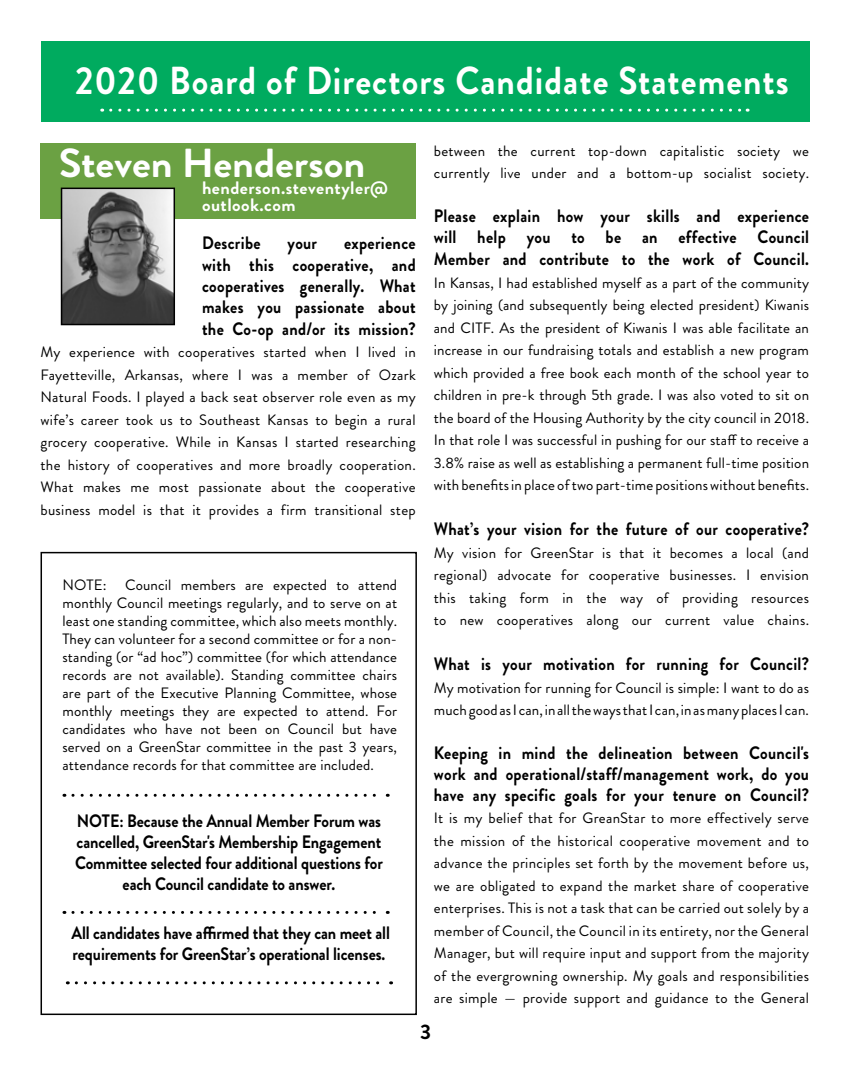
<style>
.page{position:relative;width:851px;height:1080px;background:#fff}
.page>*{position:absolute;margin:0;border:0;box-sizing:border-box;transform-origin:0 0}
.t1{font:700 40.5px "Brandon Grotesque";color:#fff;scale:1.04 1}
.t2{font:700 39px "Brandon Grotesque";letter-spacing:.03em;color:#fff;scale:.91 1}
.t3{font:700 21px "Brandon Grotesque";color:#000}
.t4{font:700 18px/21px "Brandon Grotesque";color:#000;text-align:justify;scale:.9 1}
.t5{font:700 18px "Brandon Grotesque";letter-spacing:.02em;color:#000;scale:.9 1}
.t6{font:700 18px/16.5px "Brandon Grotesque";letter-spacing:.025em;color:#fff}
.t7{font:15px/22.5px "Brandon Grotesque";letter-spacing:.02em;color:#000;text-align:justify}
</style>
<div class="page">
<div style="left:41px;top:41px;width:768px;height:81px;background:#00ab5f"></div>
<svg style="left:111px;top:109px;width:637px;height:3px"></svg>
<div style="left:40px;top:143px;width:376px;height:75px;background:#6ba143"></div>
<img style="left:64px;top:191px;width:108px;height:131px">
<div style="left:61px;top:188px;width:114px;height:137px;border:2px solid #000"></div>
<svg style="left:76px;top:981px;width:315px;height:3px"></svg>
<div style="left:40px;top:552px;width:377px;height:463px;border:2px solid #000"></div>
<svg style="left:73px;top:794px;width:315px;height:3px"></svg>
<svg style="left:73px;top:911px;width:315px;height:3px"></svg>
<h2 class="t2" style="left:75px;top:53px;width:785px">2020 Board of Directors Candidate Statements</h2>
<h1 class="t1" style="left:59px;top:135px;width:296px">Steven Henderson</h1>
<p class="t6" style="left:202px;top:180px;width:188px">henderson.steventyler@ outlook.com</p>
<p class="t5" style="left:202px;top:231px;width:67px">Describe</p>
<p class="t4" style="left:287px;top:233px;width:34px">your</p>
<p class="t4" style="left:202px;top:233px;width:239px;line-height:21.5px;text-indent:142px">experience with this cooperative, and cooperatives generally. What makes you passionate about the Co-op and/or its mission?</p>
<p class="t7" style="left:40px;top:341px;width:377px">My experience with cooperatives started when I lived in Fayetteville, Arkansas, where I was a member of Ozark Natural Foods. I played a back seat observer role even as my wife’s career took us to Southeast Kansas to begin a rural grocery cooperative. While in Kansas I started researching the history of cooperatives and more broadly cooperation.<br>What makes me most passionate about the cooperative business model is that it provides a firm transitional step</p>
<p class="t7" style="left:62px;top:576px;width:336px;line-height:18px">NOTE: Council members are expected to attend monthly Council meetings regularly, and to serve on at least one standing committee, which also meets monthly.<br>They can volunteer for a second committee or for a non&shy;standing (or “ad hoc”) committee (for which attendance records are not available). Standing committee chairs are part of the Executive Planning Committee, whose monthly meetings they are expected to attend. For candidates who have not been on Council but have served on a GreenStar committee in the past 3 years, attendance records for that committee are included.</p>
<p class="t4" style="left:75px;top:811px;width:343px;text-align:center">NOTE: Because the Annual Member Forum was cancelled, GreenStar's Membership Engagement Committee selected four additional questions for each Council candidate to answer.</p>
<p class="t4" style="left:71px;top:923px;width:355px">All candidates have affirmed that they can meet all requirements for GreenStar’s operational licenses.</p>
<p class="t7" style="left:434px;top:140px;width:377px">between the current top-down capitalistic society we currently live under and a bottom-up socialist society.</p>
<p class="t4" style="left:434px;top:205px;width:418px;line-height:21.8px">Please explain how your skills and experience will help you to be an effective Council Member and contribute to the work of Council.</p>
<p class="t7" style="left:434px;top:272px;width:377px">In Kansas, I had established myself as a part of the community by joining (and subsequently being elected president) Kiwanis and CITF. As the president of Kiwanis I was able facilitate an increase in our fundraising totals and establish a new program which provided a free book each month of the school year to children in pre-k through 5th grade. I was also voted to sit on the board of the Housing Authority by the city council in 2018.<br>In that role I was successful in pushing for our staff to receive a 3.8% raise as well as establishing a permanent full-time position with benefits in place of two part-time positions without benefits.</p>
<p class="t5" style="left:434px;top:517px;width:418px">What’s your vision for the future of our cooperative?</p>
<p class="t7" style="left:434px;top:542px;width:377px">My vision for GreenStar is that it becomes a local (and regional) advocate for cooperative businesses. I envision this taking form in the way of providing resources to new cooperatives along our current value chains.</p>
<p class="t5" style="left:434px;top:652px;width:418px">What is your motivation for running for Council?</p>
<p class="t7" style="left:434px;top:677px;width:377px">My motivation for running for Council is simple: I want to do as much good as I can, in all the ways that I can, in as many places I can.</p>
<p class="t4" style="left:434px;top:742px;width:418px">Keeping in mind the delineation between Council's work and operational/staff/management work, do you have any specific goals for your tenure on Council?</p>
<p class="t7" style="left:434px;top:807px;width:377px">It is my belief that for GreanStar to more effectively serve the mission of the historical cooperative movement and to advance the principles set forth by the movement before us, we are obligated to expand the market share of cooperative enterprises. This is not a task that can be carried out solely by a member of Council, the Council in its entirety, nor the General Manager, but will require input and support from the majority of the evergrowning ownership. My goals and responsibilities are simple — provide support and guidance to the General</p>
<h3 class="t3" style="left:420px;top:1017px;width:12px">3</h3>
</div>
